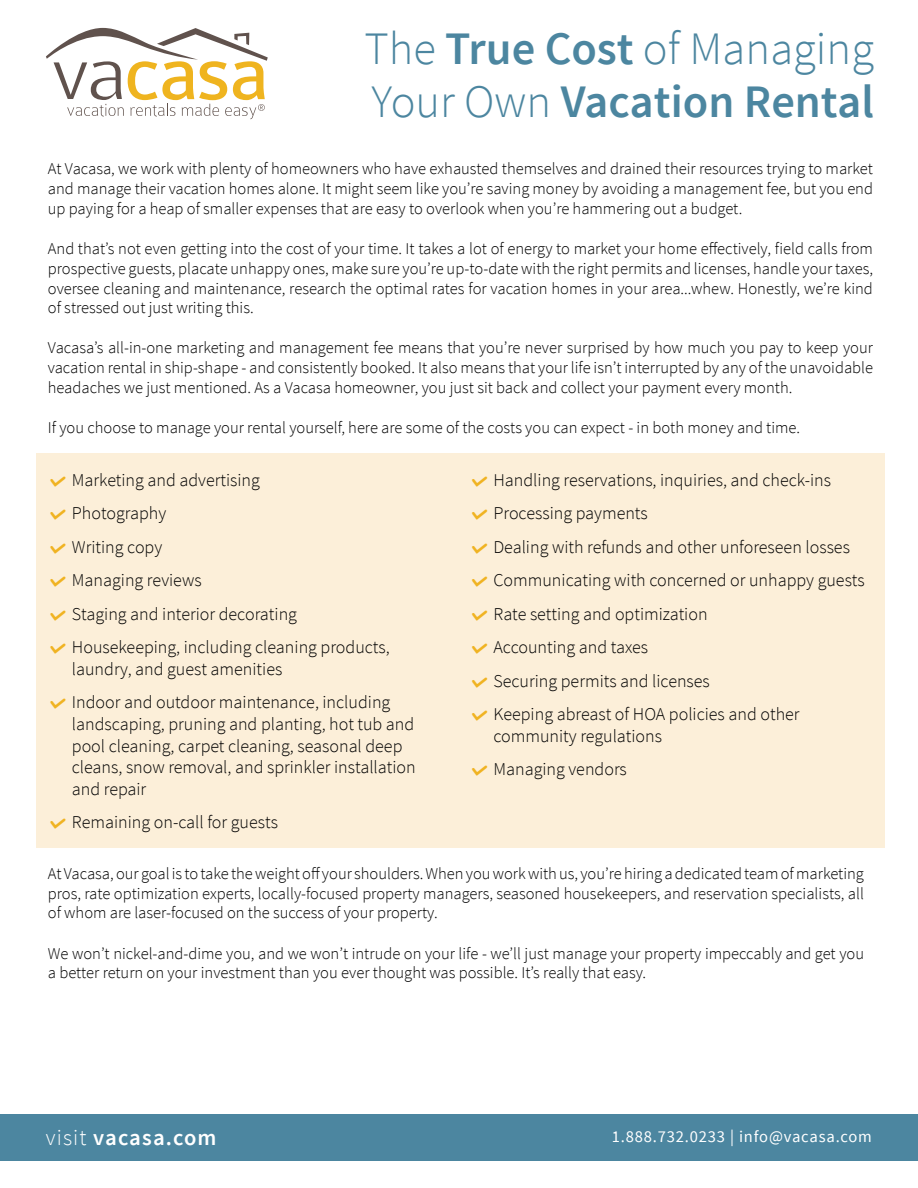
<style>
.page{position:relative;width:918px;height:1188px;background:#fff}
.page>*{position:absolute;margin:0;border:0;box-sizing:border-box;transform-origin:0 0}
.t1{font:600 46.5px/52.7px "Source Sans Pro";color:#4c86a0}
.t2{font:600 22.5px "Source Sans Pro";letter-spacing:.05em;color:#fff}
.t3{font:300 18px/33.5px "Source Sans Pro";color:#000}
.t4{font:300 16.5px/19.8px "Source Sans Pro";color:#000;text-align:justify}
.t5{font:16.5px "Source Sans Pro";letter-spacing:.05em;color:#fff}
.s1{font-weight:300}
.s2{font-family:"Vacasa Icons General";font-weight:400;font-size:21px;color:#f0b322}
</style>
<div class="page">
<div style="left:36px;top:453px;width:849px;height:395px;background:#fcefd9"></div>
<div style="left:1px;top:1114px;width:917px;height:47px;background:#4c86a0"></div>
<svg style="left:46px;top:28px;width:222px;height:91px"></svg>
<h1 class="t1" style="left:365px;top:24px;width:511px"><span class="s1">The</span> True Cost <span class="s1">of Managing<br>Your Own</span> Vacation Rental</h1>
<p class="t4" style="left:48px;top:159px;width:827px">At Vacasa, we work with plenty of homeowners who have exhausted themselves and drained their resources trying to market and manage their vacation homes alone. It might seem like you’re saving money by avoiding a management fee, but you end up paying for a heap of smaller expenses that are easy to overlook when you’re hammering out a budget.</p>
<p class="t4" style="left:48px;top:239px;width:827px">And that’s not even getting into the cost of your time. It takes a lot of energy to market your home effectively, field calls from prospective guests, placate unhappy ones, make sure you’re up-to-date with the right permits and licenses, handle your taxes, oversee cleaning and maintenance, research the optimal rates for vacation homes in your area...whew. Honestly, we’re kind of stressed out just writing this.</p>
<p class="t4" style="left:48px;top:338px;width:827px">Vacasa’s all-in-one marketing and management fee means that you’re never surprised by how much you pay to keep your vacation rental in ship-shape - and consistently booked. It also means that your life isn’t interrupted by any of the unavoidable headaches we just mentioned. As a Vacasa homeowner, you just sit back and collect your payment every month.</p>
<p class="t4" style="left:48px;top:418px;width:754px">If you choose to manage your rental yourself, here are some of the costs you can expect - in both money and time.</p>
<p class="t3" style="left:48px;top:463px;width:343px"><span class="s2">/</span> Marketing and advertising<br><span class="s2">/</span> Photography<br><span class="s2">/</span> Writing copy<br><span class="s2">/</span> Managing reviews<br><span class="s2">/</span> Staging and interior decorating<br><span class="s2">/</span> Housekeeping, including cleaning products,</p>
<p class="t3" style="left:48px;top:652px;width:344px;text-indent:24px">laundry, and guest amenities<br><span class="s2">/</span> Indoor and outdoor maintenance, including</p>
<p class="t3" style="left:72px;top:713px;width:345px;line-height:21.6px">landscaping, pruning and planting, hot tub and pool cleaning, carpet cleaning, seasonal deep cleans, snow removal, and sprinkler installation and repair</p>
<p class="t3" style="left:48px;top:806px;width:232px"><span class="s2">/</span> Remaining on-call for guests</p>
<p class="t3" style="left:469px;top:463px;width:397px"><span class="s2">/</span> Handling reservations, inquiries, and check-ins<br><span class="s2">/</span> Processing payments<br><span class="s2">/</span> Dealing with refunds and other unforeseen losses <span class="s2">/</span> Communicating with concerned or unhappy guests <span class="s2">/</span> Rate setting and optimization<br><span class="s2">/</span> Accounting and taxes<br><span class="s2">/</span> Securing permits and licenses<br><span class="s2">/</span> Keeping abreast of HOA policies and other</p>
<p class="t3" style="left:469px;top:719px;width:194px;text-indent:24px">community regulations <span class="s2">/</span> Managing vendors</p>
<p class="t4" style="left:48px;top:864px;width:818px">At Vacasa, our goal is to take the weight off your shoulders. When you work with us, you’re hiring a dedicated team of marketing pros, rate optimization experts, locally-focused property managers, seasoned housekeepers, and reservation specialists, all of whom are laser-focused on the success of your property.</p>
<p class="t4" style="left:48px;top:943px;width:818px">We won’t nickel-and-dime you, and we won’t intrude on your life - we’ll just manage your property impeccably and get you a better return on your investment than you ever thought was possible. It’s really that easy.</p>
<h2 class="t2" style="left:46px;top:1123px;width:172px"><span class="s1">visit</span> vacasa.com</h2>
<p class="t5" style="left:612px;top:1127px;width:262px">1.888.732.0233 | info@vacasa.com</p>
</div>
